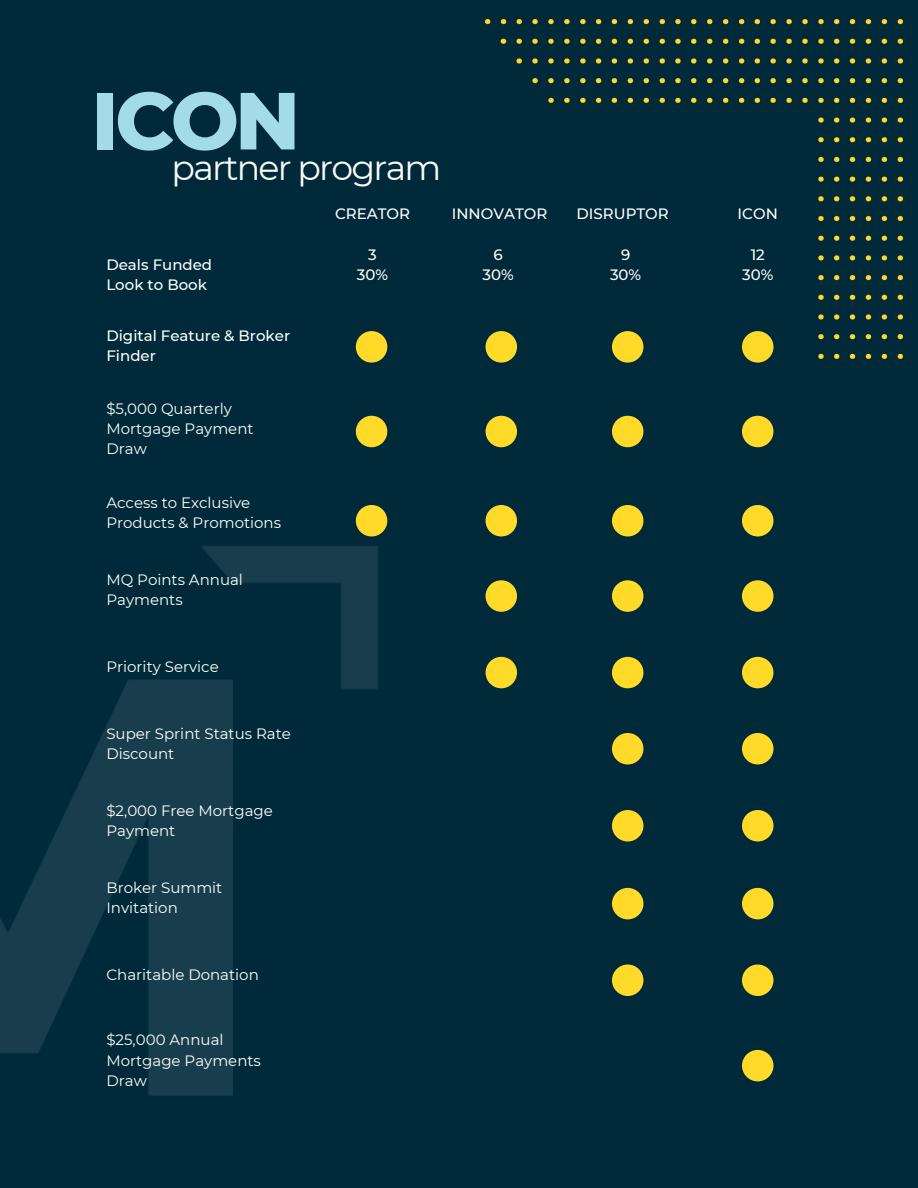
<style>
.page{position:relative;width:918px;height:1188px;background:#002a3a}
.page>*{position:absolute;margin:0;border:0;box-sizing:border-box;transform-origin:0 0}
.t1{font:800 80.85px "Montserrat";color:#a4dbe8}
.t2{font:34.8px "Montserrat";letter-spacing:-.05em;color:#fafafa}
.t3{font:15px/20.2px "Montserrat";color:#fff}
.t4{font:500 15px/20.2px "Montserrat";color:#fff}
</style>
<div class="page">
<img style="left:485px;top:19px;width:418px;height:340px">
<img style="left:0;top:505px;width:388px;height:591px">
<div style="left:356px;top:331px;width:31px;height:32px;background:#ffda29;border-radius:50%"></div>
<div style="left:486px;top:331px;width:31px;height:32px;background:#ffda29;border-radius:50%"></div>
<div style="left:612px;top:331px;width:31px;height:32px;background:#ffda29;border-radius:50%"></div>
<div style="left:742px;top:331px;width:31px;height:32px;background:#ffda29;border-radius:50%"></div>
<div style="left:356px;top:416px;width:31px;height:31px;background:#ffda29;border-radius:50%"></div>
<div style="left:486px;top:416px;width:31px;height:31px;background:#ffda29;border-radius:50%"></div>
<div style="left:612px;top:416px;width:31px;height:31px;background:#ffda29;border-radius:50%"></div>
<div style="left:742px;top:416px;width:31px;height:31px;background:#ffda29;border-radius:50%"></div>
<div style="left:356px;top:505px;width:31px;height:31px;background:#ffda29;border-radius:50%"></div>
<div style="left:486px;top:505px;width:31px;height:31px;background:#ffda29;border-radius:50%"></div>
<div style="left:612px;top:505px;width:31px;height:31px;background:#ffda29;border-radius:50%"></div>
<div style="left:742px;top:505px;width:31px;height:31px;background:#ffda29;border-radius:50%"></div>
<div style="left:486px;top:580px;width:31px;height:32px;background:#ffda29;border-radius:50%"></div>
<div style="left:612px;top:580px;width:31px;height:32px;background:#ffda29;border-radius:50%"></div>
<div style="left:742px;top:580px;width:31px;height:32px;background:#ffda29;border-radius:50%"></div>
<div style="left:486px;top:657px;width:31px;height:31px;background:#ffda29;border-radius:50%"></div>
<div style="left:612px;top:657px;width:31px;height:31px;background:#ffda29;border-radius:50%"></div>
<div style="left:742px;top:657px;width:31px;height:31px;background:#ffda29;border-radius:50%"></div>
<div style="left:612px;top:733px;width:31px;height:31px;background:#ffda29;border-radius:50%"></div>
<div style="left:742px;top:733px;width:31px;height:31px;background:#ffda29;border-radius:50%"></div>
<div style="left:612px;top:810px;width:31px;height:32px;background:#ffda29;border-radius:50%"></div>
<div style="left:742px;top:810px;width:31px;height:32px;background:#ffda29;border-radius:50%"></div>
<div style="left:612px;top:888px;width:31px;height:31px;background:#ffda29;border-radius:50%"></div>
<div style="left:742px;top:888px;width:31px;height:31px;background:#ffda29;border-radius:50%"></div>
<div style="left:612px;top:965px;width:31px;height:31px;background:#ffda29;border-radius:50%"></div>
<div style="left:742px;top:965px;width:31px;height:31px;background:#ffda29;border-radius:50%"></div>
<div style="left:742px;top:1050px;width:31px;height:31px;background:#ffda29;border-radius:50%"></div>
<p class="t1" style="left:92px;top:71px;width:210px">ICON</p>
<p class="t2" style="left:172px;top:147px;width:271px">partner program</p>
<p class="t4" style="left:106px;top:254px;width:107px">Deals Funded</p>
<p class="t4" style="left:106px;top:274px;width:102px">Look to Book</p>
<p class="t4" style="left:335px;top:204px;width:77px">CREATOR</p>
<p class="t4" style="left:368px;top:244px;width:10px">3</p>
<p class="t4" style="left:357px;top:265px;width:33px">30%</p>
<p class="t4" style="left:452px;top:204px;width:97px">INNOVATOR</p>
<p class="t4" style="left:493px;top:244px;width:11px">6</p>
<p class="t4" style="left:482px;top:265px;width:33px">30%</p>
<p class="t4" style="left:106px;top:325px;width:185px">Digital Feature &amp; Broker<br>Finder</p>
<p class="t3" style="left:106px;top:398px;width:149px">$5,000 Quarterly<br>Mortgage Payment<br>Draw</p>
<p class="t3" style="left:106px;top:493px;width:176px">Access to Exclusive<br>Products &amp; Promotions</p>
<p class="t3" style="left:106px;top:570px;width:138px">MQ Points Annual<br>Payments</p>
<p class="t3" style="left:106px;top:657px;width:114px">Priority Service</p>
<p class="t3" style="left:106px;top:723px;width:186px">Super Sprint Status Rate<br>Discount</p>
<p class="t3" style="left:106px;top:800px;width:168px">$2,000 Free Mortgage<br>Payment</p>
<p class="t3" style="left:106px;top:877px;width:117px">Broker Summit<br>Invitation</p>
<p class="t3" style="left:106px;top:964px;width:154px">Charitable Donation</p>
<p class="t3" style="left:106px;top:1030px;width:156px">$25,000 Annual<br>Mortgage Payments<br>Draw</p>
<p class="t4" style="left:577px;top:204px;width:94px">DISRUPTOR</p>
<p class="t4" style="left:621px;top:244px;width:11px">9</p>
<p class="t4" style="left:610px;top:265px;width:33px">30%</p>
<p class="t4" style="left:738px;top:204px;width:42px">ICON</p>
<p class="t4" style="left:751px;top:244px;width:16px">12</p>
<p class="t4" style="left:742px;top:265px;width:33px">30%</p>
</div>
